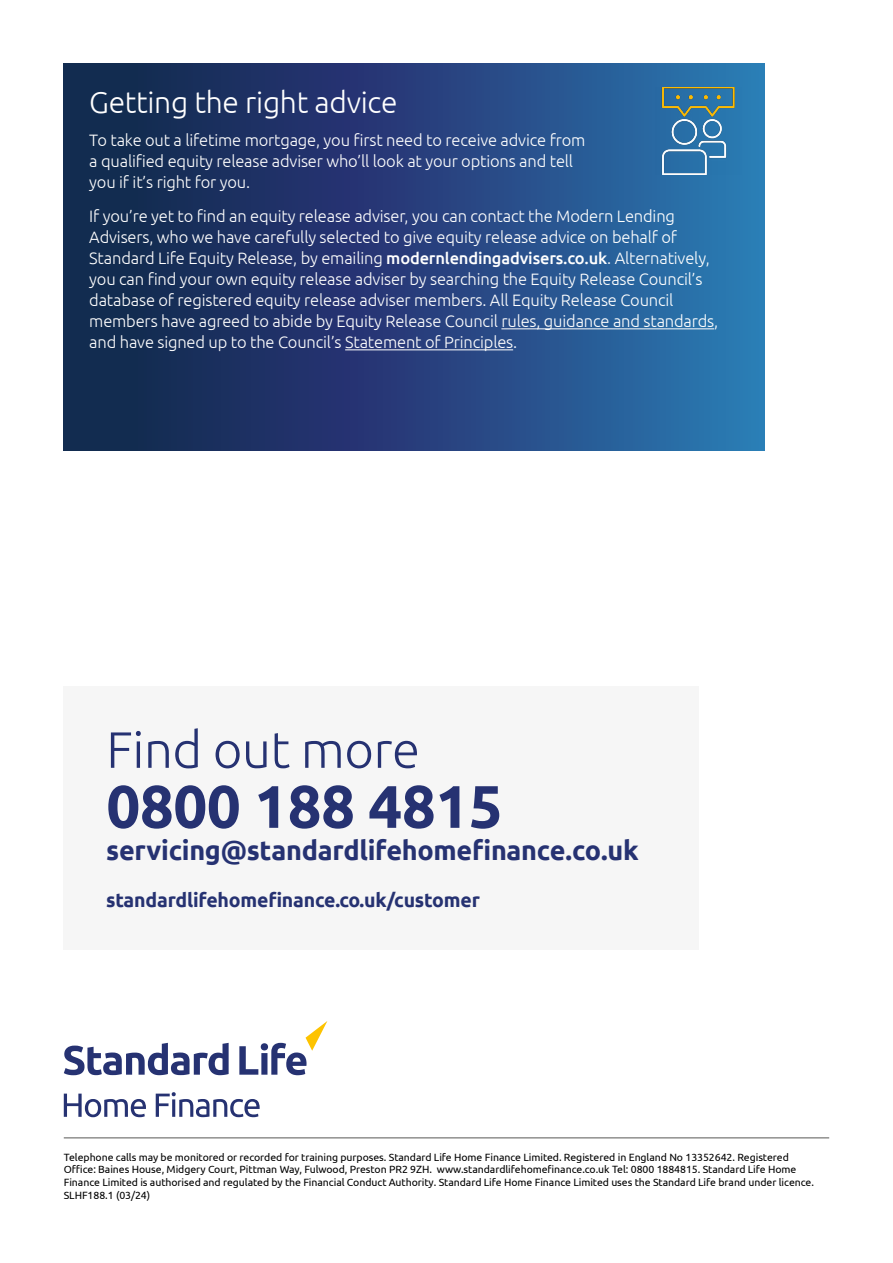
<style>
.page{position:relative;width:893px;height:1263px;background:#fff}
.page>*{position:absolute;margin:0;border:0;box-sizing:border-box;transform-origin:0 0}
.t1{font:700 60px "Ubuntu";letter-spacing:-.01em;color:#263272}
.t2{font:300 51px "Ubuntu";letter-spacing:-.01em;color:#263272}
.t3{font:300 30px "Ubuntu";letter-spacing:-.01em;color:#fff}
.t4{font:700 27px "Ubuntu";letter-spacing:-.01em;color:#263272}
.t5{font:700 19.5px "Ubuntu";letter-spacing:-.01em;color:#263272}
.t6{font:300 16.5px/21px "Ubuntu";letter-spacing:-.01em;color:#fff}
.t7{font:10.5px/12.6px "Ubuntu";letter-spacing:-.005em;color:#000}
.s1{font-weight:500}
</style>
<div class="page">
<hr style="left:64px;top:1137px;width:765px;height:1px;background:#575756">
<svg style="left:64px;top:1093px;width:82px;height:24px"></svg>
<svg style="left:156px;top:1092px;width:104px;height:25px"></svg>
<svg style="left:64px;top:1043px;width:165px;height:32px"></svg>
<svg style="left:239px;top:1021px;width:88px;height:54px"></svg>
<div style="left:64px;top:686px;width:635px;height:263px;background:#f6f6f6"></div>
<svg style="left:64px;top:64px;width:700px;height:387px;background:#22457b"></svg>
<hr style="left:501px;top:328px;width:213px;height:1px;background:#fff">
<hr style="left:345px;top:349px;width:168px;height:1px;background:#fff">
<img style="left:656px;top:88px;width:86px;height:86px">
<h3 class="t3" style="left:89px;top:84px;width:310px">Getting the right advice</h3>
<p class="t6" style="left:89px;top:130px;width:498px">To take out a lifetime mortgage, you fi rst need to receive advice from a qualified equity release adviser who’ll look at your options and tell you if it’s right for you.</p>
<p class="t6" style="left:89px;top:205px;width:630px">If you’re yet to find an equity release adviser, you can contact the Modern Lending Advisers, who we have carefully selected to give equity release advice on behalf of Standard Life Equity Release, by emailing <span class="s1">modernlendingadvisers.co.uk</span>. Alternatively, you can find your own equity release adviser by searching the Equity Release Council’s database of registered equity release adviser members. All Equity Release Council members have agreed to abide by Equity Release Council rules, guidance and standards, and have signed up to the Council’s Statement of Principles.</p>
<h2 class="t2" style="left:106px;top:719px;width:315px">Find out more</h2>
<h1 class="t1" style="left:106px;top:770px;width:398px">0800 188 4815</h1>
<h3 class="t4" style="left:106px;top:834px;width:534px">servicing@standardlifehomefinance.co.uk</h3>
<p class="t5" style="left:106px;top:888px;width:375px">standardlifehomefinance.co.uk/customer</p>
<p class="t7" style="left:64px;top:1150px;width:752px">Telephone calls may be monitored or recorded for training purposes. Standard Life Home Finance Limited. Registered in England No 13352642. Registered Office: Baines House, Midgery Court, Pittman Way, Fulwood, Preston PR2 9ZH. www.standardlifehomefinance.co.uk Tel: 0800 1884815. Standard Life Home Finance Limited is authorised and regulated by the Financial Conduct Authority. Standard Life Home Finance Limited uses the Standard Life brand under licence.<br>SLHF188.1 (03/24)</p>
</div>
